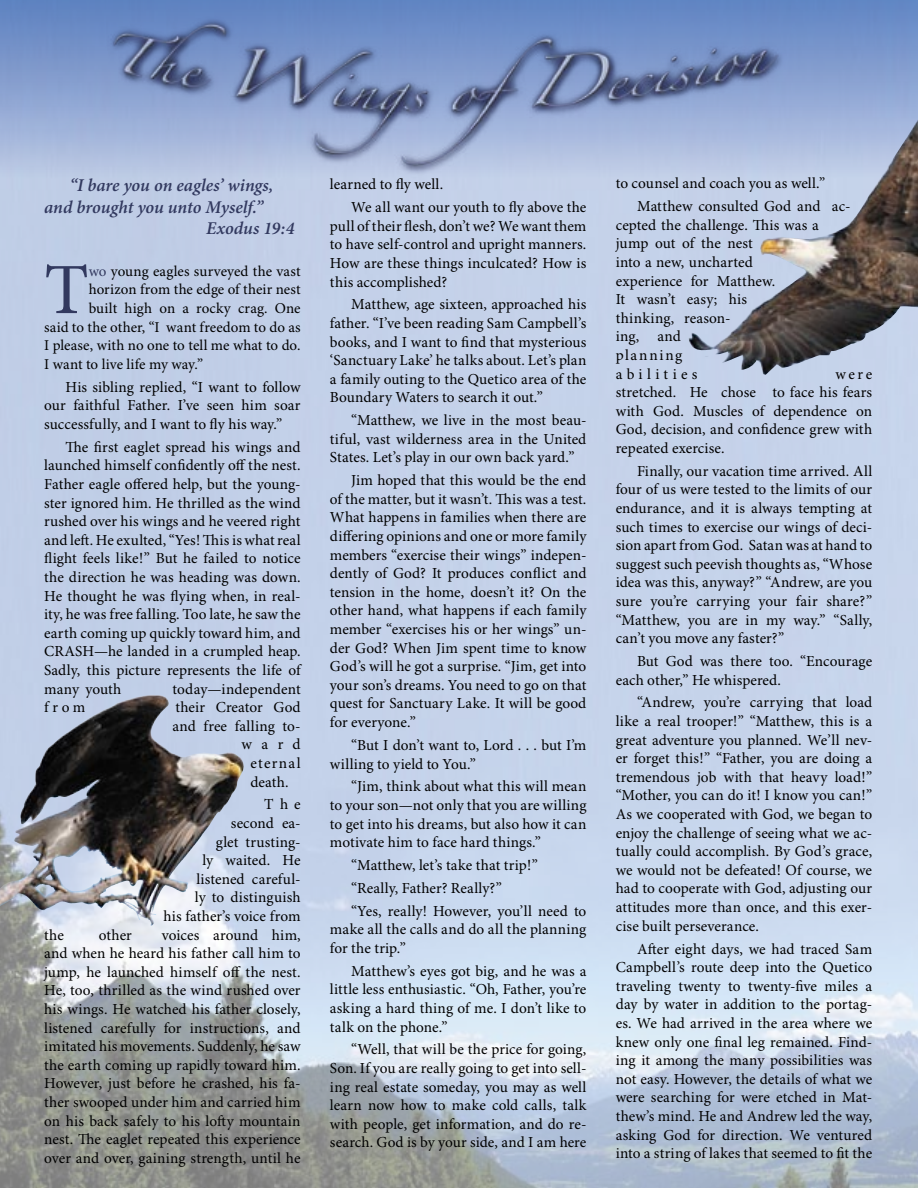
<style>
.page{position:relative;width:918px;height:1188px;background:#fff}
.page>*{position:absolute;margin:0;border:0;box-sizing:border-box;transform-origin:0 0}
.Drop_Cap{font:72.3px "Minion Pro";color:#32395f}
.Scripture{font:italic 600 18px "Minion Pro";letter-spacing:-.005em;color:#32395f}
.Body{font:15.3px/18.6px "Minion Pro";letter-spacing:.005em;color:#000;text-align:justify}
.Body-2{font:15.3px "Minion Pro";letter-spacing:.08em;color:#000}
.Drop_Cap-2{font:15px "Minion Pro";letter-spacing:.005em;color:#000}
.s1{color:#32395f}
</style>
<div class="page">
<img style="left:0;top:178px;width:918px;height:1010px">
<img style="left:0;top:0;width:906px;height:178px">
<img style="left:688px;top:3px;width:230px;height:372px">
<img style="left:0;top:695px;width:246px;height:231px">
<p class="Scripture" style="left:70px;top:175px;width:205px">“I bare you on eagles’ wings,</p>
<p class="Scripture" style="left:44px;top:196px;width:221px">and brought you unto Myself.”</p>
<p class="Scripture" style="left:206px;top:218px;width:90px">Exodus 19:4</p>
<p class="Drop_Cap" style="left:44px;top:247px;width:46px">T</p>
<p class="Drop_Cap-2" style="left:89px;top:262px;width:213px"><span class="s1">wo</span> young eagles surveyed the vast</p>
<p class="Drop_Cap-2" style="left:89px;top:281px;width:213px">horizon from the edge of their nest</p>
<p class="Drop_Cap-2" style="left:89px;top:299px;width:213px">built high on a rocky crag. One</p>
<p class="Drop_Cap-2" style="left:44px;top:318px;width:258px">said to the other, “I want freedom to do as</p>
<p class="Drop_Cap-2" style="left:44px;top:337px;width:258px">I please, with no one to tell me what to do.</p>
<p class="Drop_Cap-2" style="left:44px;top:355px;width:160px">I want to live life my way.”</p>
<p class="Body" style="left:44px;top:378px;width:258px;text-indent:21px">His sibling replied, “I want to follow our faithful Father. I’ve seen him soar successfully, and I want to fly his way.”</p>
<p class="Body" style="left:44px;top:438px;width:258px;text-indent:21px">The first eaglet spread his wings and launched himself confidently off the nest.<br>Father eagle offered help, but the young&shy;ster ignored him. He thrilled as the wind rushed over his wings and he veered right and left. He exulted, “Yes! This is what real flight feels like!” But he failed to notice the direction he was heading was down.<br>He thought he was flying when, in real&shy;ity, he was free falling. Too late, he saw the earth coming up quickly toward him, and CRASH—he landed in a crumpled heap.<br>Sadly, this picture represents the life of many youth</p>
<p class="Body" style="left:172px;top:680px;width:130px">today—independent</p>
<p class="Body" style="left:44px;top:699px;width:43px">from</p>
<p class="Body" style="left:175px;top:699px;width:127px">their Creator God</p>
<p class="Body" style="left:172px;top:717px;width:130px">and free falling to-</p>
<p class="Body" style="left:241px;top:736px;width:61px">ward</p>
<p class="Body-2" style="left:250px;top:754px;width:52px">eternal</p>
<p class="Body" style="left:250px;top:773px;width:40px">death.</p>
<p class="Body" style="left:163px;top:796px;width:139px;text-align:right">The<br>second ea-<br>glet trusting-<br>ly waited. He listened careful-<br>ly to distinguish<br>his father’s voice from</p>
<p class="Body" style="left:44px;top:926px;width:21px">the</p>
<p class="Body" style="left:99px;top:926px;width:35px">other</p>
<p class="Body" style="left:44px;top:926px;width:258px;text-indent:118px">voices around him, and when he heard his father call him to jump, he launched himself off the nest.<br>He, too, thrilled as the wind rushed over his wings. He watched his father closely, listened carefully for instructions, and imitated his movements. Suddenly, he saw the earth coming up rapidly toward him.<br>However, just before he crashed, his fa&shy;ther swooped under him and carried him on his back safely to his lofty mountain nest. The eaglet repeated this experience over and over, gaining strength, until he</p>
<p class="Body" style="left:330px;top:176px;width:115px">learned to fly well.</p>
<p class="Body" style="left:330px;top:199px;width:258px;text-indent:21px">We all want our youth to fly above the pull of their flesh, don’t we? We want them to have self-control and upright manners.<br>How are these things inculcated? How is this accomplished?</p>
<p class="Body" style="left:330px;top:296px;width:258px;text-indent:21px">Matthew, age sixteen, approached his father. “I’ve been reading Sam Campbell’s books, and I want to find that mysterious ‘Sanctuary Lake’ he talks about. Let’s plan a family outing to the Quetico area of the Boundary Waters to search it out.”</p>
<p class="Body" style="left:330px;top:412px;width:258px;text-indent:21px">“Matthew, we live in the most beau&shy;tiful, vast wilderness area in the United States. Let’s play in our own back yard.”</p>
<p class="Body" style="left:330px;top:472px;width:258px;text-indent:21px">Jim hoped that this would be the end of the matter, but it wasn’t. This was a test.<br>What happens in families when there are differing opinions and one or more family members “exercise their wings” indepen&shy;dently of God? It produces conflict and tension in the home, doesn’t it? On the other hand, what happens if each family member “exercises his or her wings” un&shy;der God? When Jim spent time to know God’s will he got a surprise. “Jim, get into your son’s dreams. You need to go on that quest for Sanctuary Lake. It will be good for everyone.”</p>
<p class="Body" style="left:330px;top:736px;width:258px;text-indent:21px">“But I don’t want to, Lord . . . but I’m willing to yield to You.”</p>
<p class="Body" style="left:330px;top:778px;width:258px;text-indent:21px">“Jim, think about what this will mean to your son—not only that you are willing to get into his dreams, but also how it can motivate him to face hard things.”</p>
<p class="Body" style="left:351px;top:856px;width:188px">“Matthew, let’s take that trip!”</p>
<p class="Body" style="left:351px;top:879px;width:152px">“Really, Father? Really?”</p>
<p class="Body" style="left:330px;top:902px;width:258px;text-indent:21px">“Yes, really! However, you’ll need to make all the calls and do all the planning for the trip.”</p>
<p class="Body" style="left:330px;top:962px;width:258px;text-indent:21px">Matthew’s eyes got big, and he was a little less enthusiastic. “Oh, Father, you’re asking a hard thing of me. I don’t like to talk on the phone.”</p>
<p class="Body" style="left:330px;top:1041px;width:258px;text-indent:21px">“Well, that will be the price for going, Son. If you are really going to get into sell&shy;ing real estate someday, you may as well learn now how to make cold calls, talk with people, get information, and do re&shy;search. God is by your side, and I am here</p>
<p class="Body" style="left:616px;top:175px;width:211px">to counsel and coach you as well.”</p>
<p class="Body" style="left:616px;top:198px;width:236px;text-align:left;text-indent:21px">Matthew consulted God and ac&shy;cepted the challenge. This was a jump out of the nest<br>into a new, uncharted<br>experience for Matthew.<br>It wasn’t easy; his<br>thinking, reason-<br>ing, and<br>planning<br>abilities</p>
<p class="Body" style="left:616px;top:365px;width:258px;text-indent:220px">were stretched. He chose to face his fears with God. Muscles of dependence on God, decision, and confidence grew with repeated exercise.</p>
<p class="Body" style="left:616px;top:462px;width:258px;text-indent:21px">Finally, our vacation time arrived. All four of us were tested to the limits of our endurance, and it is always tempting at such times to exercise our wings of deci&shy;sion apart from God. Satan was at hand to suggest such peevish thoughts as, “Whose idea was this, anyway?” “Andrew, are you sure you’re carrying your fair share?” “Matthew, you are in my way.” “Sally, can’t you move any faster?”</p>
<p class="Body" style="left:616px;top:652px;width:258px;text-indent:21px">But God was there too. “Encourage each other,” He whispered.</p>
<p class="Body" style="left:616px;top:694px;width:258px;text-indent:21px">“Andrew, you’re carrying that load like a real trooper!” “Matthew, this is a great adventure you planned. We’ll nev&shy;er forget this!” “Father, you are doing a tremendous job with that heavy load!” “Mother, you can do it! I know you can!” As we cooperated with God, we began to enjoy the challenge of seeing what we ac&shy;tually could accomplish. By God’s grace, we would not be defeated! Of course, we had to cooperate with God, adjusting our attitudes more than once, and this exer&shy;cise built perseverance.</p>
<p class="Body" style="left:616px;top:940px;width:258px;text-indent:21px">After eight days, we had traced Sam Campbell’s route deep into the Quetico traveling twenty to twenty-five miles a day by water in addition to the portag&shy;es. We had arrived in the area where we knew only one final leg remained. Find&shy;ing it among the many possibilities was not easy. However, the details of what we were searching for were etched in Mat&shy;thew’s mind. He and Andrew led the way, asking God for direction. We ventured into a string of lakes that seemed to fit the</p>
</div>
